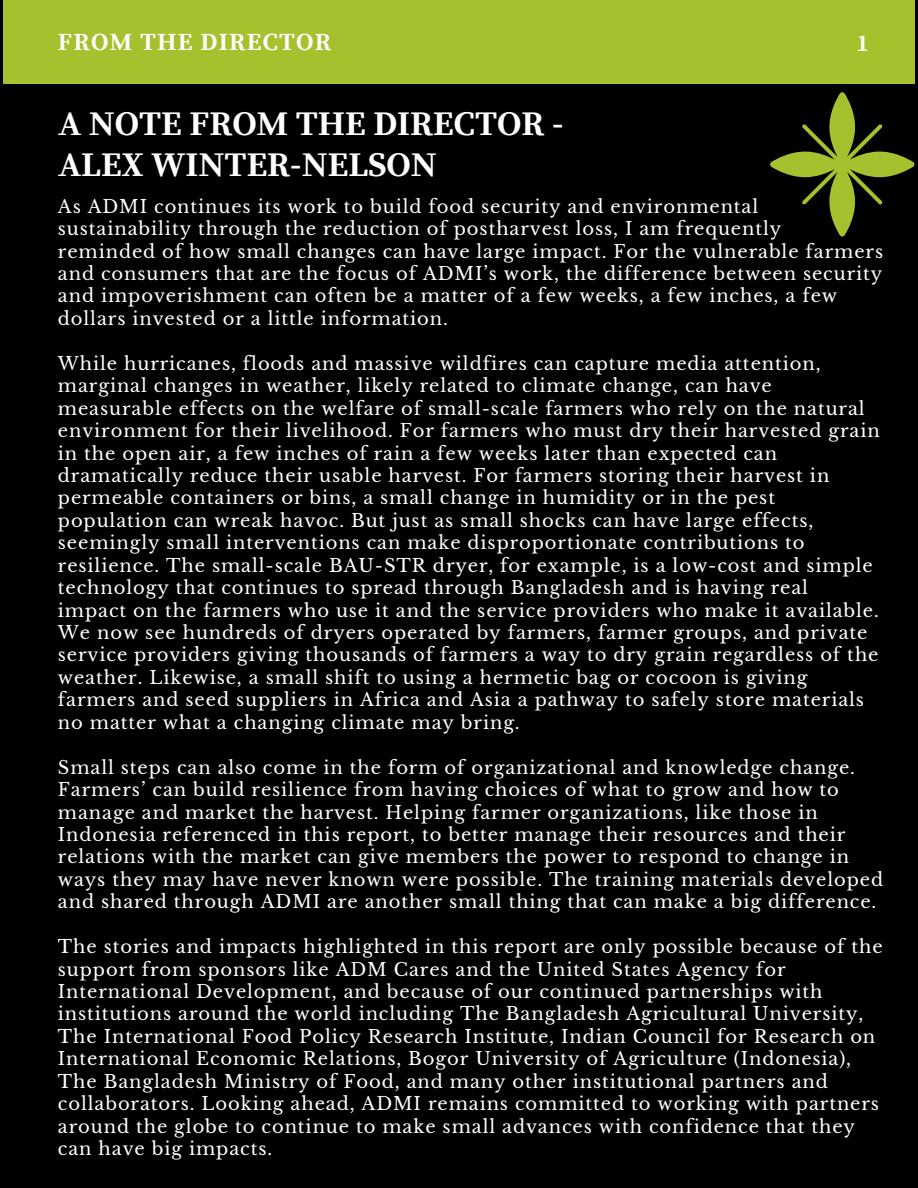
<style>
.page{position:relative;width:918px;height:1188px;background:#000001}
.page>*{position:absolute;margin:0;border:0;box-sizing:border-box;transform-origin:0 0}
.t1{font:700 34.35px/40.5px "Source Serif Pro";color:#fff}
.t2{font:700 24.6px "Source Serif Pro";letter-spacing:.05em;color:#fff}
.t3{font:700 24px "Source Serif Pro";color:#fff}
.t4{font:18px/22.5px "Libre Baskerville";letter-spacing:.05em;color:#fff}
</style>
<div class="page">
<div style="left:3px;top:0;width:912px;height:84px;background:#a6c12e"></div>
<svg style="left:770px;top:92px;width:145px;height:145px"></svg>
<p class="t2" style="left:58px;top:28px;width:275px">FROM THE DIRECTOR</p>
<h2 class="t1" style="left:58px;top:105px;width:507px">A NOTE FROM THE DIRECTOR -<br>ALEX WINTER-NELSON</h2>
<p class="t3" style="left:857px;top:29px;width:14px">1</p>
<h1 class="t4" style="left:58px;top:195px;width:827px">As ADMI continues its work to build food security and environmental sustainability through the reduction of postharvest loss, I am frequently reminded of how small changes can have large impact. For the vulnerable farmers and consumers that are the focus of ADMI’s work, the difference between security and impoverishment can often be a matter of a few weeks, a few inches, a few dollars invested or a little information.</h1>
<p class="t4" style="left:58px;top:352px;width:823px">While hurricanes, floods and massive wildfires can capture media attention, marginal changes in weather, likely related to climate change, can have measurable effects on the welfare of small-scale farmers who rely on the natural environment for their livelihood. For farmers who must dry their harvested grain in the open air, a few inches of rain a few weeks later than expected can dramatically reduce their usable harvest. For farmers storing their harvest in permeable containers or bins, a small change in humidity or in the pest population can wreak havoc. But just as small shocks can have large effects, seemingly small interventions can make disproportionate contributions to resilience. The small-scale BAU-STR dryer, for example, is a low-cost and simple technology that continues to spread through Bangladesh and is having real impact on the farmers who use it and the service providers who make it available.<br>We now see hundreds of dryers operated by farmers, farmer groups, and private service providers giving thousands of farmers a way to dry grain regardless of the weather. Likewise, a small shift to using a hermetic bag or cocoon is giving farmers and seed suppliers in Africa and Asia a pathway to safely store materials no matter what a changing climate may bring.</p>
<p class="t4" style="left:58px;top:756px;width:827px">Small steps can also come in the form of organizational and knowledge change.<br>Farmers’ can build resilience from having choices of what to grow and how to manage and market the harvest. Helping farmer organizations, like those in Indonesia referenced in this report, to better manage their resources and their relations with the market can give members the power to respond to change in ways they may have never known were possible. The training materials developed and shared through ADMI are another small thing that can make a big difference.</p>
<p class="t4" style="left:58px;top:936px;width:826px">The stories and impacts highlighted in this report are only possible because of the support from sponsors like ADM Cares and the United States Agency for International Development, and because of our continued partnerships with institutions around the world including The Bangladesh Agricultural University, The International Food Policy Research Institute, Indian Council for Research on International Economic Relations, Bogor University of Agriculture (Indonesia), The Bangladesh Ministry of Food, and many other institutional partners and collaborators. Looking ahead, ADMI remains committed to working with partners around the globe to continue to make small advances with confidence that they can have big impacts.</p>
</div>
